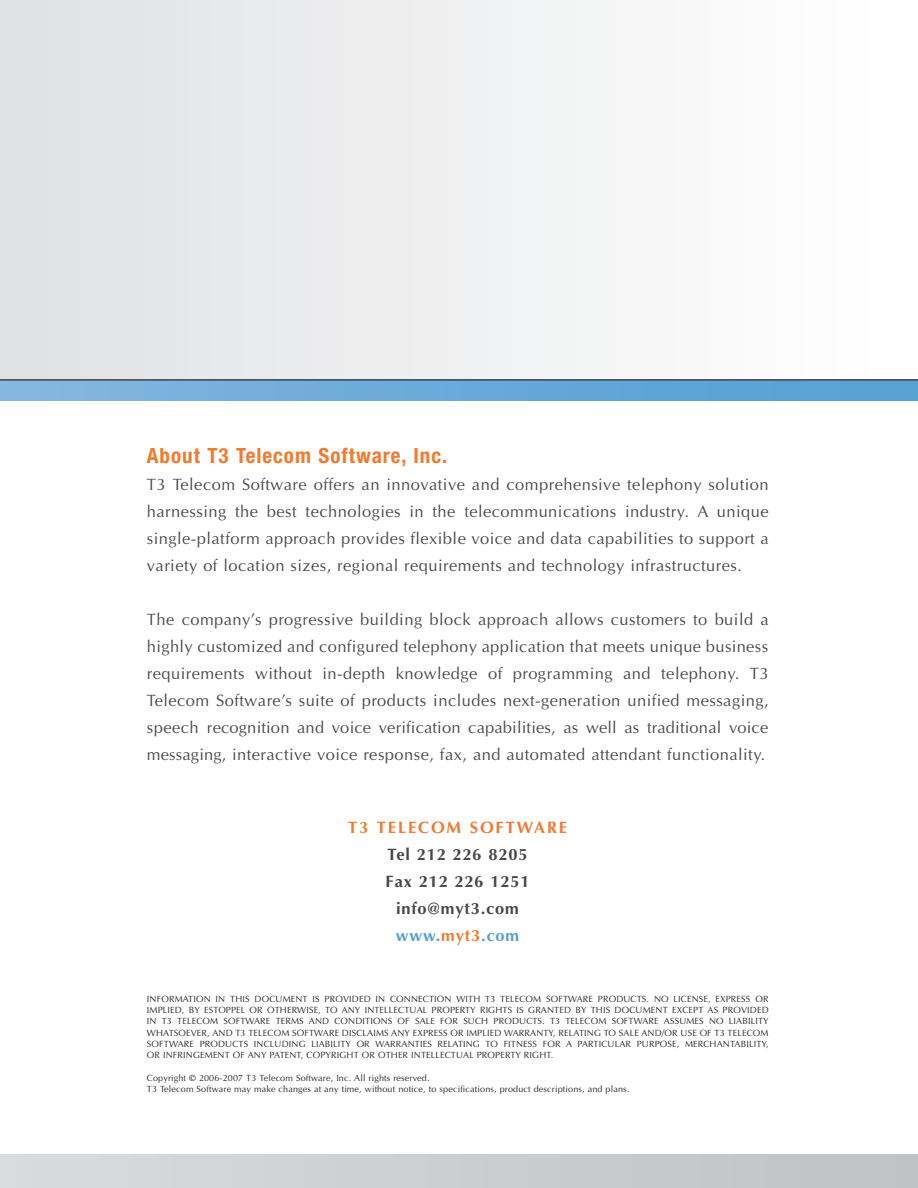
<style>
.page{position:relative;width:918px;height:1188px;background:#fff}
.page>*{position:absolute;margin:0;border:0;box-sizing:border-box;transform-origin:0 0}
.t1{font:700 condensed 21px "Helvetica Neue";letter-spacing:.05em;color:#f4792d}
.t2{font:16.5px/27px "Optima";letter-spacing:.03em;color:#484747;text-align:justify}
.t3{font:700 16.5px/27px "Optima";letter-spacing:.05em;color:#484747;text-align:center}
.t4{font:700 16.5px "Optima";letter-spacing:.11em;color:#f4792d}
.t5{font:9px/11.2px "Optima";letter-spacing:.015em;color:#231f20;text-align:justify}
.s1{color:#56a0d5}
.s2{color:#f4792d}
</style>
<div class="page">
<div style="left:0;top:0;width:892px;height:380px;background:linear-gradient(to right,#e0e1e3,#fff)"></div>
<div style="left:890px;top:0;width:28px;height:380px;background:#fff"></div>
<div style="left:0;top:380px;width:918px;height:20px;background:linear-gradient(to right,#84b5df,#529fd4)"></div>
<div style="left:0;top:1154px;width:918px;height:34px;background:#cdced0"></div>
<hr style="left:0;top:379px;width:918px;height:2px;background:#484747">
<h1 class="t1" style="left:147px;top:448px;width:302px">About T3 Telecom Software, Inc.</h1>
<p class="t2" style="left:147px;top:470px;width:623px">T3 Telecom Software offers an innovative and comprehensive telephony solution harnessing the best technologies in the telecommunications industry. A unique single-platform approach provides flexible voice and data capabilities to support a variety of location sizes, regional requirements and technology infrastructures.</p>
<p class="t2" style="left:147px;top:605px;width:623px">The company’s progressive building block approach allows customers to build a highly customized and configured telephony application that meets unique business requirements without in-depth knowledge of programming and telephony. T3<br>Telecom Software’s suite of products includes next-generation unified messaging, speech recognition and voice verification capabilities, as well as traditional voice messaging, interactive voice response, fax, and automated attendant functionality.</p>
<h2 class="t4" style="left:348px;top:818px;width:221px">T3 TELECOM SOFTWARE</h2>
<h2 class="t3" style="left:386px;top:841px;width:146px">Tel 212 226 8205<br>Fax 212 226 1251 info@myt3.com <span class="s1">www.</span><span class="s2">myt3</span><span class="s1">.com</span></h2>
<p class="t5" style="left:147px;top:993px;width:623px">INFORMATION IN THIS DOCUMENT IS PROVIDED IN CONNECTION WITH T3 TELECOM SOFTWARE PRODUCTS. NO LICENSE, EXPRESS OR IMPLIED, BY ESTOPPEL OR OTHERWISE, TO ANY INTELLECTUAL PROPERTY RIGHTS IS GRANTED BY THIS DOCUMENT EXCEPT AS PROVIDED IN T3 TELECOM SOFTWARE TERMS AND CONDITIONS OF SALE FOR SUCH PRODUCTS. T3 TELECOM SOFTWARE ASSUMES NO LIABILITY WHATSOEVER, AND T3 TELECOM SOFTWARE DISCLAIMS ANY EXPRESS OR IMPLIED WARRANTY, RELATING TO SALE AND/OR USE OF T3 TELECOM SOFTWARE PRODUCTS INCLUDING LIABILITY OR WARRANTIES RELATING TO FITNESS FOR A PARTICULAR PURPOSE, MERCHANTABILITY, OR INFRINGEMENT OF ANY PATENT, COPYRIGHT OR OTHER INTELLECTUAL PROPERTY RIGHT.</p>
<p class="t5" style="left:147px;top:1072px;width:484px">Copyright © 2006-2007 T3 Telecom Software, Inc. All rights reserved.<br>T3 Telecom Software may make changes at any time, without notice, to specifications, product descriptions, and plans.</p>
</div>
